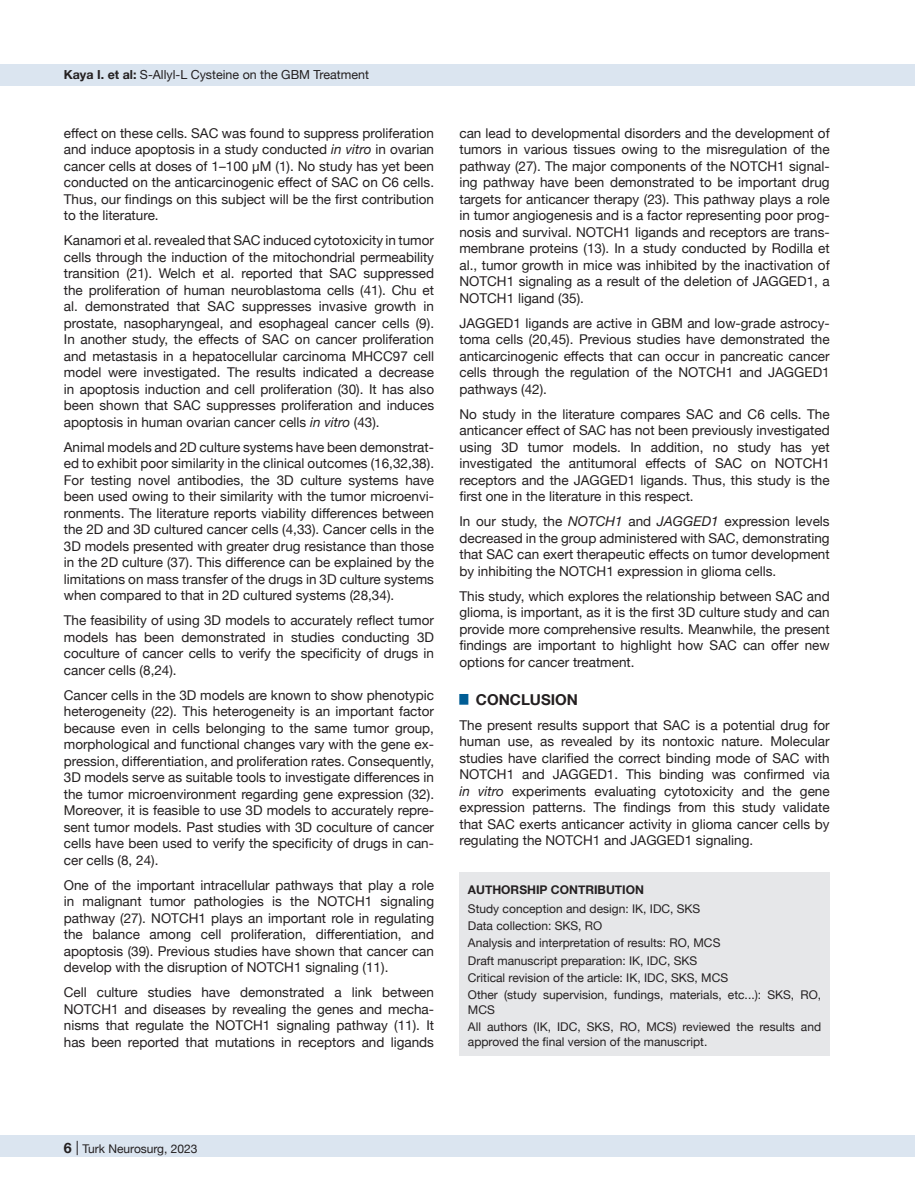
<style>
.page{position:relative;width:915px;height:1191px;background:#fff}
.page>*{position:absolute;margin:0;border:0;box-sizing:border-box;transform-origin:0 0}
.t1{font:700 15px "Helvetica Neue";color:#231f20}
.t2{font:13.5px/16.5px "Helvetica Neue";color:#231f20;text-align:justify}
.t3{font:12.45px "Helvetica Neue";color:#231f20}
.t4{font:12px/17.1px "Helvetica Neue";color:#231f20}
.t5{font:700 12px "Helvetica Neue";color:#231f20}
.s1{font-weight:700}
.s2{font-style:italic}
.s3{font-weight:700;font-size:14.25px}
.s4{font-size:14.25px}
</style>
<div class="page">
<div style="left:0;top:1135px;width:914px;height:22px;background:#dbe5f0"></div>
<div style="left:0;top:64px;width:914px;height:21px;background:#dbe5f0"></div>
<div style="left:459px;top:872px;width:370px;height:183px;background:#e6e7e9"></div>
<p class="t3" style="left:64px;top:66px;width:306px"><span class="s1">Kaya I. et al:</span> S-Allyl-L Cysteine on the GBM Treatment</p>
<p class="t2" style="left:64px;top:125px;width:371px">effect on these cells. SAC was found to suppress proliferation and induce apoptosis in a study conducted <span class="s2">in vitro</span> in ovarian cancer cells at doses of 1–100 μM (1). No study has yet been conducted on the anticarcinogenic effect of SAC on C6 cells.<br>Thus, our findings on this subject will be the first contribution to the literature.</p>
<p class="t2" style="left:64px;top:233px;width:371px">Kanamori et al. revealed that SAC induced cytotoxicity in tumor cells through the induction of the mitochondrial permeability transition (21). Welch et al. reported that SAC suppressed the proliferation of human neuroblastoma cells (41). Chu et al. demonstrated that SAC suppresses invasive growth in prostate, nasopharyngeal, and esophageal cancer cells (9).<br>In another study, the effects of SAC on cancer proliferation and metastasis in a hepatocellular carcinoma MHCC97 cell model were investigated. The results indicated a decrease in apoptosis induction and cell proliferation (30). It has also been shown that SAC suppresses proliferation and induces apoptosis in human ovarian cancer cells <span class="s2">in vitro</span> (43).</p>
<p class="t2" style="left:64px;top:439px;width:371px">Animal models and 2D culture systems have been demonstrat&shy;ed to exhibit poor similarity in the clinical outcomes (16,32,38).<br>For testing novel antibodies, the 3D culture systems have been used owing to their similarity with the tumor microenvi&shy;ronments. The literature reports viability differences between the 2D and 3D cultured cancer cells (4,33). Cancer cells in the 3D models presented with greater drug resistance than those in the 2D culture (37). This difference can be explained by the limitations on mass transfer of the drugs in 3D culture systems when compared to that in 2D cultured systems (28,34).</p>
<p class="t2" style="left:64px;top:613px;width:371px">The feasibility of using 3D models to accurately reflect tumor models has been demonstrated in studies conducting 3D coculture of cancer cells to verify the specificity of drugs in cancer cells (8,24).</p>
<p class="t2" style="left:64px;top:687px;width:371px">Cancer cells in the 3D models are known to show phenotypic heterogeneity (22). This heterogeneity is an important factor because even in cells belonging to the same tumor group, morphological and functional changes vary with the gene ex&shy;pression, differentiation, and proliferation rates. Consequently, 3D models serve as suitable tools to investigate differences in the tumor microenvironment regarding gene expression (32).<br>Moreover, it is feasible to use 3D models to accurately repre&shy;sent tumor models. Past studies with 3D coculture of cancer cells have been used to verify the specificity of drugs in can&shy;cer cells (8, 24).</p>
<p class="t2" style="left:64px;top:877px;width:371px">One of the important intracellular pathways that play a role in malignant tumor pathologies is the NOTCH1 signaling pathway (27). NOTCH1 plays an important role in regulating the balance among cell proliferation, differentiation, and apoptosis (39). Previous studies have shown that cancer can develop with the disruption of NOTCH1 signaling (11).</p>
<p class="t2" style="left:64px;top:985px;width:371px">Cell culture studies have demonstrated a link between NOTCH1 and diseases by revealing the genes and mecha&shy;nisms that regulate the NOTCH1 signaling pathway (11). It has been reported that mutations in receptors and ligands</p>
<p class="t2" style="left:459px;top:125px;width:371px">can lead to developmental disorders and the development of tumors in various tissues owing to the misregulation of the pathway (27). The major components of the NOTCH1 signal&shy;ing pathway have been demonstrated to be important drug targets for anticancer therapy (23). This pathway plays a role in tumor angiogenesis and is a factor representing poor prog&shy;nosis and survival. NOTCH1 ligands and receptors are trans&shy;membrane proteins (13). In a study conducted by Rodilla et al., tumor growth in mice was inhibited by the inactivation of NOTCH1 signaling as a result of the deletion of JAGGED1, a NOTCH1 ligand (35).</p>
<p class="t2" style="left:459px;top:315px;width:371px">JAGGED1 ligands are active in GBM and low-grade astrocy&shy;toma cells (20,45). Previous studies have demonstrated the anticarcinogenic effects that can occur in pancreatic cancer cells through the regulation of the NOTCH1 and JAGGED1 pathways (42).</p>
<p class="t2" style="left:459px;top:406px;width:371px">No study in the literature compares SAC and C6 cells. The anticancer effect of SAC has not been previously investigated using 3D tumor models. In addition, no study has yet investigated the antitumoral effects of SAC on NOTCH1 receptors and the JAGGED1 ligands. Thus, this study is the first one in the literature in this respect.</p>
<p class="t2" style="left:459px;top:514px;width:371px">In our study, the <span class="s2">NOTCH1</span> and <span class="s2">JAGGED1</span> expression levels decreased in the group administered with SAC, demonstrating that SAC can exert therapeutic effects on tumor development by inhibiting the NOTCH1 expression in glioma cells.</p>
<p class="t2" style="left:459px;top:588px;width:371px">This study, which explores the relationship between SAC and glioma, is important, as it is the first 3D culture study and can provide more comprehensive results. Meanwhile, the present findings are important to highlight how SAC can offer new options for cancer treatment.</p>
<p class="t1" style="left:459px;top:687px;width:120px"><sup>█</sup> CONCLUSION</p>
<p class="t2" style="left:459px;top:717px;width:371px">The present results support that SAC is a potential drug for human use, as revealed by its nontoxic nature. Molecular studies have clarified the correct binding mode of SAC with NOTCH1 and JAGGED1. This binding was confirmed via <span class="s2">in vitro</span> experiments evaluating cytotoxicity and the gene expression patterns. The findings from this study validate that SAC exerts anticancer activity in glioma cancer cells by regulating the NOTCH1 and JAGGED1 signaling.</p>
<p class="t5" style="left:468px;top:880px;width:177px">AUTHORSHIP CONTRIBUTION</p>
<p class="t4" style="left:468px;top:901px;width:354px">Study conception and design: IK, IDC, SKS<br>Data collection: SKS, RO<br>Analysis and interpretation of results: RO, MCS<br>Draft manuscript preparation: IK, IDC, SKS<br>Critical revision of the article: IK, IDC, SKS, MCS<br>Other (study supervision, fundings, materials, etc...): SKS, RO,</p>
<p class="t4" style="left:468px;top:1001px;width:354px">MCS<br>All authors (IK, IDC, SKS, RO, MCS) reviewed the results and</p>
<p class="t4" style="left:468px;top:1033px;width:241px">approved the final version of the manuscript.</p>
<p class="t4" style="left:63px;top:1141px;width:136px"><span class="s3">6</span> <span class="s4">|</span> Turk Neurosurg, 2023</p>
</div>
